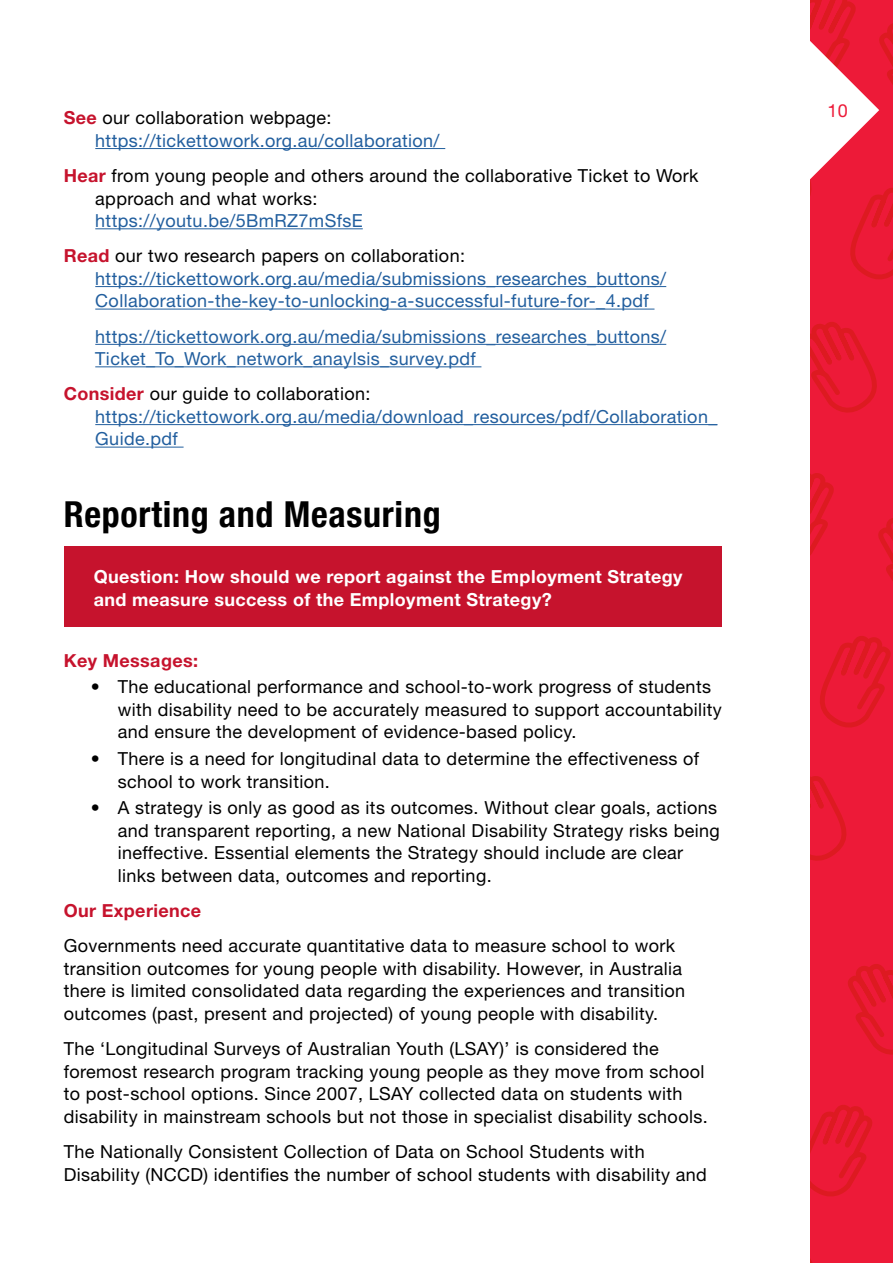
<style>
.page{position:relative;width:893px;height:1263px;background:#fff}
.page>*{position:absolute;margin:0;border:0;box-sizing:border-box;transform-origin:0 0}
.t1{font:700 condensed 36px "Helvetica Neue";letter-spacing:.02em;color:#000}
.t2{font:18px/22.5px "Helvetica Neue";letter-spacing:.02em;color:#000}
.t3{font:18px/22.5px "Helvetica Neue";letter-spacing:.02em;color:#215e9e}
.t4{font:700 18px/22.5px "Helvetica Neue";letter-spacing:.02em;color:#fff}
.t5{font:700 18px "Helvetica Neue";letter-spacing:.02em;color:#c6132d}
.t6{font:18px "Helvetica Neue";color:#ed1a38}
.s1{font-weight:700;color:#c6132d}
.s2{color:#000}
.s3{color:#215e9e}
</style>
<div class="page">
<div style="left:810px;top:0;width:83px;height:1263px;background:#ed1a38"></div>
<svg style="left:878px;top:518px;width:15px;height:63px"></svg>
<svg style="left:810px;top:473px;width:24px;height:82px"></svg>
<svg style="left:810px;top:322px;width:67px;height:91px"></svg>
<svg style="left:810px;top:1105px;width:62px;height:91px"></svg>
<svg style="left:848px;top:964px;width:45px;height:91px"></svg>
<svg style="left:820px;top:636px;width:71px;height:92px"></svg>
<svg style="left:810px;top:776px;width:37px;height:85px"></svg>
<svg style="left:810px;top:0;width:83px;height:279px"></svg>
<div style="left:64px;top:546px;width:657px;height:81px;background:#c6132d"></div>
<hr style="left:95px;top:148px;width:350px;height:1px;background:#215e9e">
<hr style="left:95px;top:228px;width:268px;height:1px;background:#215e9e">
<hr style="left:95px;top:286px;width:571px;height:1px;background:#215e9e">
<hr style="left:95px;top:309px;width:559px;height:1px;background:#215e9e">
<hr style="left:95px;top:344px;width:571px;height:1px;background:#215e9e">
<hr style="left:95px;top:366px;width:386px;height:1px;background:#215e9e">
<hr style="left:95px;top:424px;width:622px;height:1px;background:#215e9e">
<hr style="left:95px;top:447px;width:89px;height:1px;background:#215e9e">
<p class="t3" style="left:95px;top:106px;width:346px;text-indent:-32px"><span class="s1">See</span> <span class="s2">our collaboration webpage: </span>https://tickettowork.org.au/collaboration/</p>
<p class="t2" style="left:95px;top:164px;width:605px;text-indent:-32px"><span class="s1">Hear</span> from young people and others around the collaborative Ticket to Work approach and what works:</p>
<p class="t2" style="left:64px;top:203px;width:403px;line-height:35.2px;text-indent:31px"><span class="s3">https://youtu.be/5BmRZ7mSfsE<br></span><span class="s1">Read</span> our two research papers on collaboration:</p>
<p class="t3" style="left:95px;top:267px;width:572px">https://tickettowork.org.au/media/submissions_researches_buttons/<br>Collaboration-the-key-to-unlocking-a-successful-future-for-_4.pdf</p>
<p class="t3" style="left:95px;top:325px;width:572px">https://tickettowork.org.au/media/submissions_researches_buttons/<br>Ticket_To_Work_network_anaylsis_survey.pdf</p>
<p class="t3" style="left:95px;top:382px;width:624px;text-indent:-31px"><span class="s1">Consider</span> <span class="s2">our guide to collaboration: </span>https://tickettowork.org.au/media/download_resources/pdf/Collaboration_<br>Guide.pdf</p>
<h1 class="t1" style="left:64px;top:492px;width:378px">Reporting and Measuring</h1>
<p class="t4" style="left:94px;top:565px;width:590px">Question: How should we report against the Employment Strategy and measure success of the Employment Strategy?</p>
<p class="t5" style="left:64px;top:649px;width:136px">Key Messages:</p>
<p class="t2" style="left:118px;top:675px;width:606px;text-indent:-27px">• The educational performance and school-to-work progress of students with disability need to be accurately measured to support accountability and ensure the development of evidence-based policy.</p>
<p class="t2" style="left:118px;top:747px;width:583px;text-indent:-27px">• There is a need for longitudinal data to determine the effectiveness of school to work transition.</p>
<p class="t2" style="left:118px;top:796px;width:603px;text-indent:-27px">• A strategy is only as good as its outcomes. Without clear goals, actions and transparent reporting, a new National Disability Strategy risks being ineffective. Essential elements the Strategy should include are clear links between data, outcomes and reporting.</p>
<p class="t5" style="left:64px;top:900px;width:139px">Our Experience</p>
<p class="t2" style="left:64px;top:934px;width:623px">Governments need accurate quantitative data to measure school to work transition outcomes for young people with disability. However, in Australia there is limited consolidated data regarding the experiences and transition outcomes (past, present and projected) of young people with disability.</p>
<p class="t2" style="left:64px;top:1037px;width:645px">The ‘Longitudinal Surveys of Australian Youth (LSAY)’ is considered the foremost research program tracking young people as they move from school to post-school options. Since 2007, LSAY collected data on students with disability in mainstream schools but not those in specialist disability schools.</p>
<p class="t2" style="left:64px;top:1140px;width:645px">The Nationally Consistent Collection of Data on School Students with<br>Disability (NCCD) identifies the number of school students with disability and</p>
<p class="t6" style="left:827px;top:100px;width:22px">10</p>
</div>
